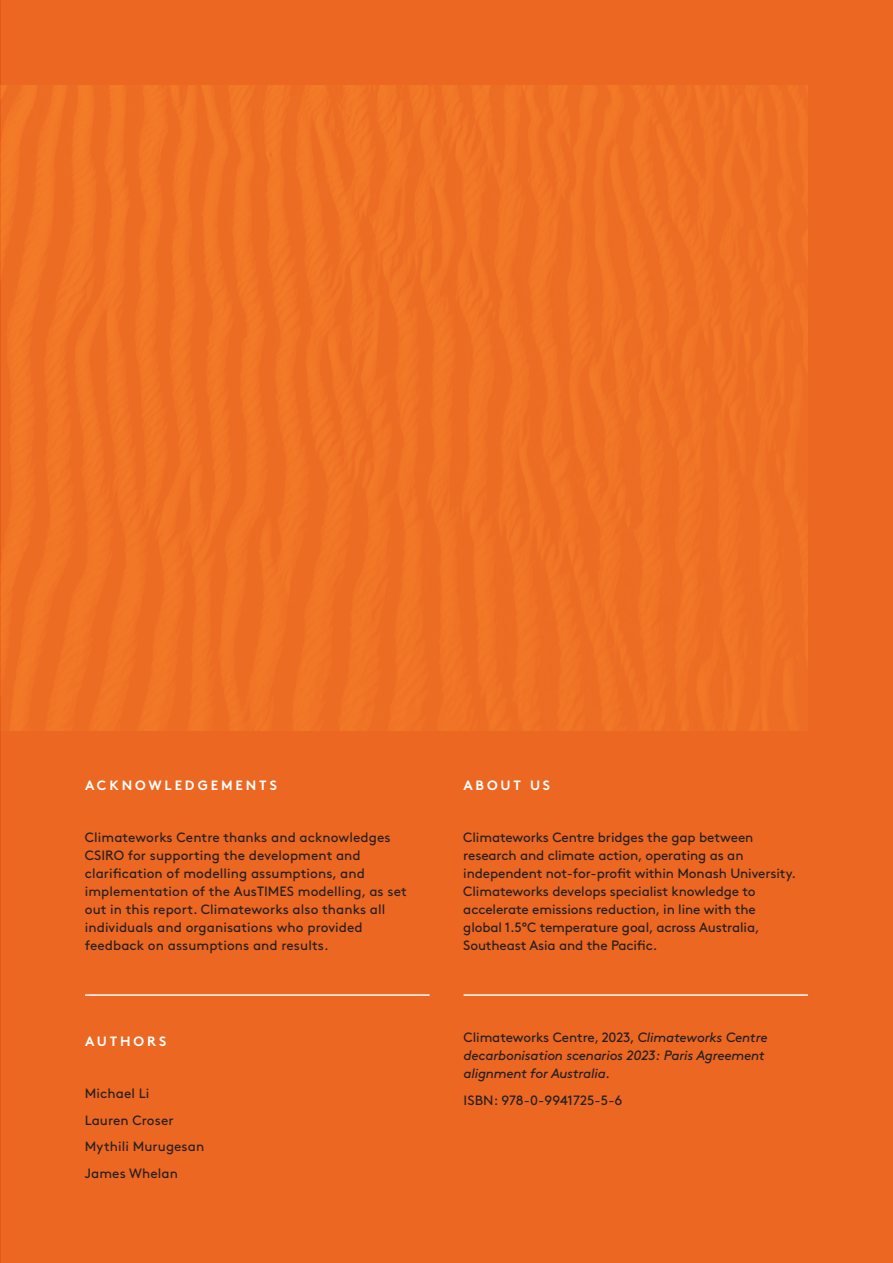
<style>
.page{position:relative;width:893px;height:1263px;background:#ec6721}
.page>*{position:absolute;margin:0;border:0;box-sizing:border-box;transform-origin:0 0}
.BODY_COPY{font:13.5px/18px "Brown Pro";color:#231f20}
.BODY_COPY-2{font:italic 13.5px/18px "Brown Pro";letter-spacing:-.015em;color:#231f20}
.t1{font:700 13.5px "Brown Pro";letter-spacing:.21em;color:#fff}
.s1{font-style:normal}
</style>
<div class="page">
<div style="left:0;top:85px;width:808px;height:645px;background:#ef7125"></div>
<hr style="left:464px;top:994px;width:344px;height:2px;background:#fff">
<hr style="left:85px;top:994px;width:345px;height:2px;background:#fff">
<p class="t1" style="left:85px;top:774px;width:193px">ACKNOWLEDGEMENTS</p>
<p class="BODY_COPY" style="left:85px;top:827px;width:323px">Climateworks Centre thanks and acknowledges CSIRO for supporting the development and clarification of modelling assumptions, and implementation of the AusTIMES modelling, as set out in this report. Climateworks also thanks all individuals and organisations who provided feedback on assumptions and results.</p>
<p class="t1" style="left:85px;top:1030px;width:83px">AUTHORS</p>
<p class="BODY_COPY" style="left:85px;top:1083px;width:66px">Michael Li</p>
<p class="BODY_COPY" style="left:85px;top:1110px;width:90px">Lauren Croser</p>
<p class="BODY_COPY" style="left:85px;top:1137px;width:121px">Mythili Murugesan</p>
<p class="BODY_COPY" style="left:85px;top:1163px;width:95px">James Whelan</p>
<p class="t1" style="left:463px;top:774px;width:88px">ABOUT US</p>
<p class="BODY_COPY" style="left:463px;top:827px;width:334px">Climateworks Centre bridges the gap between research and climate action, operating as an independent not-for-profit within Monash University.<br>Climateworks develops specialist knowledge to accelerate emissions reduction, in line with the global 1.5°C temperature goal, across Australia, Southeast Asia and the Pacific.</p>
<p class="BODY_COPY-2" style="left:464px;top:1027px;width:305px"><span class="s1">Climateworks Centre, 2023,</span> Climateworks Centre decarbonisation scenarios 2023: Paris Agreement alignment for Australia.</p>
<p class="BODY_COPY" style="left:464px;top:1090px;width:160px">ISBN: 978-0-9941725-5-6</p>
</div>
